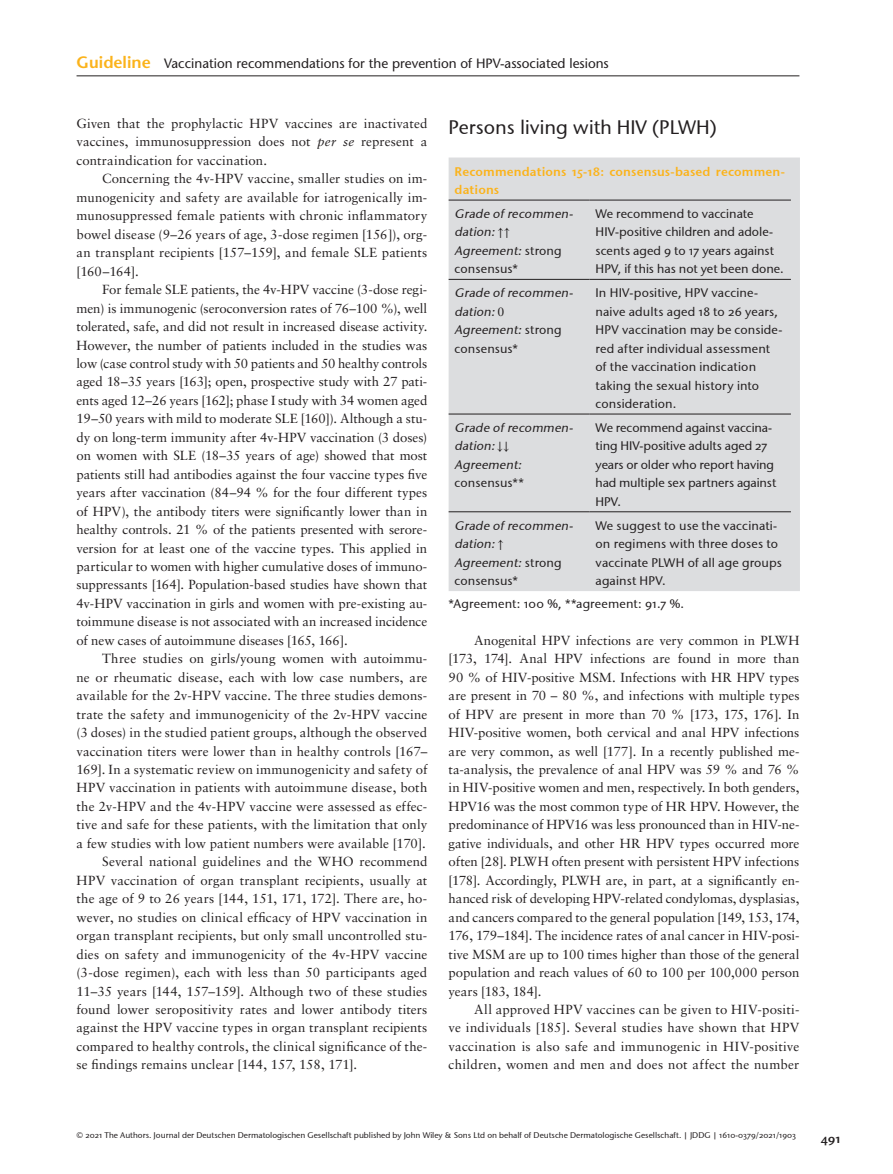
<style>
.page{position:relative;width:893px;height:1174px;background:#fff}
.page>*{position:absolute;margin:0;border:0;box-sizing:border-box;transform-origin:0 0}
.t1{font:19.5px "Stone Sans OSITCTT Medium";color:#231f20}
.t2{font:13.5px "Stone Sans";color:#231f20}
.t3{font:13.2px/18.5px "Sabon";letter-spacing:.01em;color:#231f20;text-align:justify}
.t4{font:12.45px/18.5px "Stone Sans OSITCTT Medium";letter-spacing:.005em;color:#231f20}
.t5{font:italic 12.45px/18.5px "Stone Sans OSITCTT Medium";color:#231f20}
.t6{font:12.45px/18.5px "Stone Sans Sem OSITCTT Semi";letter-spacing:.01em;color:#fbb31b}
.t7{font:12.45px "Stone Sans Sem OSITCTT Semi";color:#231f20}
.t8{font:8.25px "Stone Sans OSITCTT Medium";color:#231f20}
.s1{font-weight:600;font-size:16.5px;color:#fbb31b}
.s2{font-style:italic}
.s3{font-family:"STIX";font-style:normal}
.s4{font-style:normal}
</style>
<div class="page">
<hr style="left:77px;top:76px;width:722px;height:1px;background:#231f20">
<div style="left:449px;top:157px;width:351px;height:434px;background:#dcdddf"></div>
<hr style="left:449px;top:200px;width:140px;height:1px;background:#231f20">
<hr style="left:590px;top:200px;width:201px;height:1px;background:#231f20">
<hr style="left:449px;top:279px;width:140px;height:1px;background:#231f20">
<hr style="left:590px;top:279px;width:201px;height:1px;background:#231f20">
<hr style="left:449px;top:414px;width:140px;height:1px;background:#231f20">
<hr style="left:590px;top:414px;width:201px;height:1px;background:#231f20">
<hr style="left:449px;top:511px;width:140px;height:1px;background:#231f20">
<hr style="left:590px;top:511px;width:201px;height:1px;background:#231f20">
<svg style="left:498px;top:307px;width:6px;height:9px"></svg>
<p class="t2" style="left:77px;top:55px;width:534px"><span class="s1">Guideline</span> Vaccination recommendations for the prevention of HPV-associated lesions</p>
<p class="t3" style="left:77px;top:114px;width:352px">Given that the prophylactic HPV vaccines are inactivated vaccines, immunosuppression does not <span class="s2">per se</span> represent a contraindication for vaccination.</p>
<p class="t3" style="left:77px;top:169px;width:352px;text-indent:26px">Concerning the 4v-HPV vaccine, smaller studies on im&shy;munogenicity and safety are available for iatrogenically im&shy;munosuppressed female patients with chronic inflammatory bowel disease (9–26 years of age, 3-dose regimen [156]), org&shy;an transplant recipients [157–159], and female SLE patients [160–164].</p>
<p class="t3" style="left:77px;top:280px;width:352px;text-indent:26px">For female SLE patients, the 4v-HPV vaccine (3-dose regi&shy;men) is immunogenic (seroconversion rates of 76–100 %), well tolerated, safe, and did not result in increased disease activity.<br>However, the number of patients included in the studies was low (case control study with 50 patients and 50 healthy controls aged 18–35 years [163]; open, prospective study with 27 pati&shy;ents aged 12–26 years [162]; phase I study with 34 women aged 19–50 years with mild to moderate SLE [160]). Although a stu&shy;dy on long-term immunity after 4v-HPV vaccination (3 doses) on women with SLE (18–35 years of age) showed that most patients still had antibodies against the four vaccine types five years after vaccination (84–94 % for the four different types of HPV), the antibody titers were significantly lower than in healthy controls. 21 % of the patients presented with serore&shy;version for at least one of the vaccine types. This applied in particular to women with higher cumulative doses of immuno&shy;suppressants [164]. Population-based studies have shown that 4v-HPV vaccination in girls and women with pre-existing au&shy;toimmune disease is not associated with an increased incidence of new cases of autoimmune diseases [165, 166].</p>
<p class="t3" style="left:102px;top:649px;width:327px">Three studies on girls/young women with autoimmu-</p>
<p class="t3" style="left:77px;top:668px;width:352px">ne or rheumatic disease, each with low case numbers, are</p>
<p class="t3" style="left:77px;top:686px;width:352px">available for the 2v-HPV vaccine. The three studies demons-</p>
<p class="t3" style="left:77px;top:704px;width:352px">trate the safety and immunogenicity of the 2v-HPV vaccine</p>
<p class="t3" style="left:77px;top:723px;width:352px">(3 doses) in the studied patient groups, although the observed</p>
<p class="t3" style="left:77px;top:741px;width:352px">vaccination titers were lower than in healthy controls [167–</p>
<p class="t3" style="left:77px;top:760px;width:352px">169]. In a systematic review on immunogenicity and safety of</p>
<p class="t3" style="left:77px;top:778px;width:352px">HPV vaccination in patients with autoimmune disease, both</p>
<p class="t3" style="left:77px;top:797px;width:352px">the 2v-HPV and the 4v-HPV vaccine were assessed as effec-</p>
<p class="t3" style="left:77px;top:815px;width:352px">tive and safe for these patients, with the limitation that only</p>
<p class="t3" style="left:77px;top:834px;width:351px">a few studies with low patient numbers were available [170].</p>
<p class="t3" style="left:102px;top:852px;width:327px">Several national guidelines and the WHO recommend</p>
<p class="t3" style="left:77px;top:870px;width:352px">HPV vaccination of organ transplant recipients, usually at</p>
<p class="t3" style="left:77px;top:889px;width:352px">the age of 9 to 26 years [144, 151, 171, 172]. There are, ho-</p>
<p class="t3" style="left:77px;top:907px;width:352px">wever, no studies on clinical efficacy of HPV vaccination in</p>
<p class="t3" style="left:77px;top:926px;width:352px">organ transplant recipients, but only small uncontrolled stu-</p>
<p class="t3" style="left:77px;top:944px;width:352px">dies on safety and immunogenicity of the 4v-HPV vaccine</p>
<p class="t3" style="left:77px;top:963px;width:352px">(3-dose regimen), each with less than 50 participants aged</p>
<p class="t3" style="left:77px;top:981px;width:352px">11–35 years [144, 157–159]. Although two of these studies</p>
<p class="t3" style="left:77px;top:1000px;width:352px">found lower seropositivity rates and lower antibody titers</p>
<p class="t3" style="left:77px;top:1018px;width:352px">against the HPV vaccine types in organ transplant recipients</p>
<p class="t3" style="left:77px;top:1037px;width:352px">compared to healthy controls, the clinical significance of the-</p>
<p class="t3" style="left:77px;top:1055px;width:282px">se findings remains unclear [144, 157, 158, 171].</p>
<h1 class="t1" style="left:449px;top:115px;width:269px">Persons living with HIV (PLWH)</h1>
<p class="t6" style="left:455px;top:162px;width:332px">Recommendations 15-18: consensus-based recommen&shy;dations</p>
<p class="t5" style="left:455px;top:204px;width:122px">Grade ofrecommen&shy;dation: <span class="s3">↑ ↑<br></span>Agreement:<span class="s4">s t ro n g consensus*</span></p>
<p class="t4" style="left:595px;top:204px;width:190px">We recommend to vaccinate<br>HIV-positive children and adole&shy;scents aged 9 to 17 years against<br>HPV, if this has not yet been done.</p>
<p class="t5" style="left:455px;top:284px;width:122px">Grade ofrecommen&shy;dation:<br>Agreement:<span class="s4">s t ro n g consensus*</span></p>
<p class="t4" style="left:595px;top:284px;width:188px">In HIV-positive, HPV vaccine&shy;naive adults aged 18 to 26 years,<br>HPV vaccination may be conside&shy;red after individual assessment of the vaccination indication taking the sexual history into consideration.</p>
<p class="t5" style="left:455px;top:418px;width:122px">Grade ofrecommen&shy;dation: <span class="s3">↓ ↓<br></span>Agreement:</p>
<p class="t4" style="left:455px;top:474px;width:71px">consensus**</p>
<p class="t4" style="left:595px;top:418px;width:182px">We recommend against vaccina&shy;ting HIV-positive adults aged 27 years or older who report having had multiple sex partners against<br>HPV.</p>
<p class="t5" style="left:455px;top:516px;width:122px">Grade ofrecommen&shy;dation: <span class="s3">↑<br></span>Agreement:<span class="s4">s t ro n g consensus*</span></p>
<p class="t4" style="left:595px;top:516px;width:188px">We suggest to use the vaccinati&shy;on regimens with three doses to vaccinate PLWH of all age groups against HPV.</p>
<p class="t4" style="left:449px;top:594px;width:237px">*Agreement: 100 %, **agreement: 91.7 %.</p>
<p class="t3" style="left:449px;top:631px;width:352px;text-indent:26px">Anogenital HPV infections are very common in PLWH [173, 174]. Anal HPV infections are found in more than 90 % of HIV-positive MSM. Infections with HR HPV types are present in 70 – 80 %, and infections with multiple types of HPV are present in more than 70 % [173, 175, 176]. In HIV-positive women, both cervical and anal HPV infections are very common, as well [177]. In a recently published me&shy;ta-analysis, the prevalence of anal HPV was 59 % and 76 % in HIV-positive women and men, respectively. In both genders, HPV16 was the most common type of HR HPV. However, the predominance of HPV16 was less pronounced than in HIV-ne&shy;gative individuals, and other HR HPV types occurred more often [28]. PLWH often present with persistent HPV infections [178]. Accordingly, PLWH are, in part, at a significantly en&shy;hanced risk of developing HPV-related condylomas, dysplasias, and cancers compared to the general population [149, 153, 174, 176, 179–184]. The incidence rates of anal cancer in HIV-posi&shy;tive MSM are up to 100 times higher than those of the general population and reach values of 60 to 100 per 100,000 person years [183, 184].</p>
<p class="t3" style="left:449px;top:1000px;width:352px;text-indent:26px">All approved HPV vaccines can be given to HIV-positi&shy;ve individuals [185]. Several studies have shown that HPV vaccination is also safe and immunogenic in HIV-positive children, women and men and does not affect the number</p>
<p class="t8" style="left:77px;top:1130px;width:721px">© 2021 The Authors. Journal der Deutschen Dermatologischen Gesellschaft published by John Wiley &amp; Sons Ltd on behalf of Deutsche Dermatologische Gesellschaft. | JDDG | 1610-0379/2021/1903</p>
<p class="t7" style="left:821px;top:1131px;width:22px">491</p>
</div>
